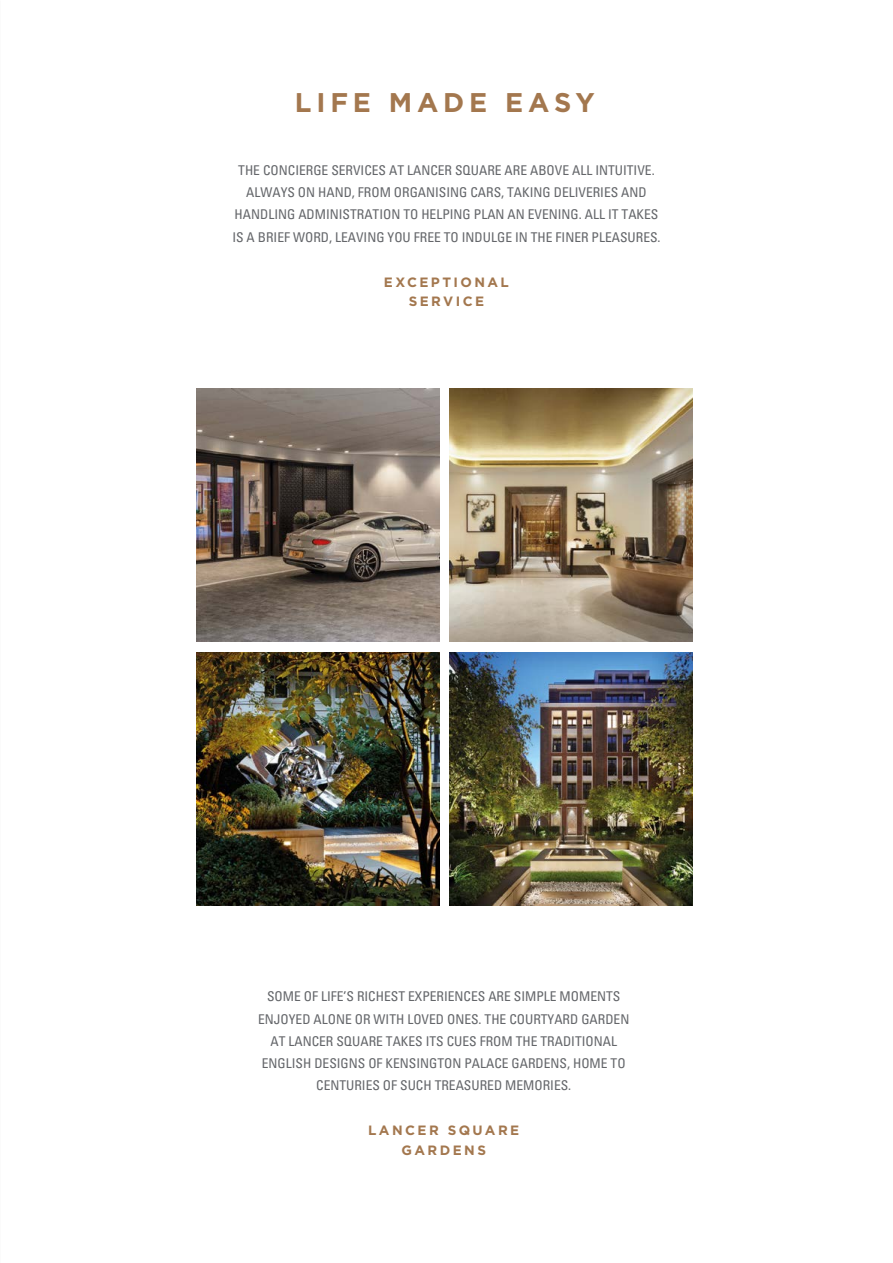
<style>
.page{position:relative;width:893px;height:1263px;background:#fff}
.page>*{position:absolute;margin:0;border:0;box-sizing:border-box;transform-origin:0 0}
.t1{font:700 27px "Gotham";letter-spacing:.18em;color:#a3774e}
.t2{font:condensed 13.5px/22.2px "Univers";color:#64666a;text-align:center}
.t3{font:700 13.5px/19.8px "Gotham";letter-spacing:.18em;color:#a3774e;text-align:center}
</style>
<div class="page">
<img style="left:197px;top:388px;width:243px;height:254px">
<img style="left:197px;top:652px;width:243px;height:254px">
<img style="left:450px;top:388px;width:243px;height:254px">
<img style="left:450px;top:652px;width:243px;height:254px">
<h1 class="t1" style="left:295px;top:85px;width:301px">LIFE MADE EASY</h1>
<p class="t2" style="left:232px;top:160px;width:430px">THE CONCIERGE SERVICES AT LANCER SQUARE ARE ABOVE ALL INTUITIVE.<br>ALWAYS ON HAND, FROM ORGANISING CARS, TAKING DELIVERIES AND HANDLING ADMINISTRATION TO HELPING PLAN AN EVENING. ALL IT TAKES IS A BRIEF WORD, LEAVING YOU FREE TO INDULGE IN THE FINER PLEASURES.</p>
<p class="t3" style="left:384px;top:272px;width:127px">EXCEPTIONAL<br>SERVICE</p>
<p class="t2" style="left:258px;top:987px;width:373px">SOME OF LIFE’S RICHEST EXPERIENCES ARE SIMPLE MOMENTS ENJOYED ALONE OR WITH LOVED ONES. THE COURTYARD GARDEN AT LANCER SQUARE TAKES ITS CUES FROM THE TRADITIONAL ENGLISH DESIGNS OF KENSINGTON PALACE GARDENS, HOME TO CENTURIES OF SUCH TREASURED MEMORIES.</p>
<p class="t3" style="left:368px;top:1120px;width:153px">LANCER SQUARE<br>GARDENS</p>
</div>
